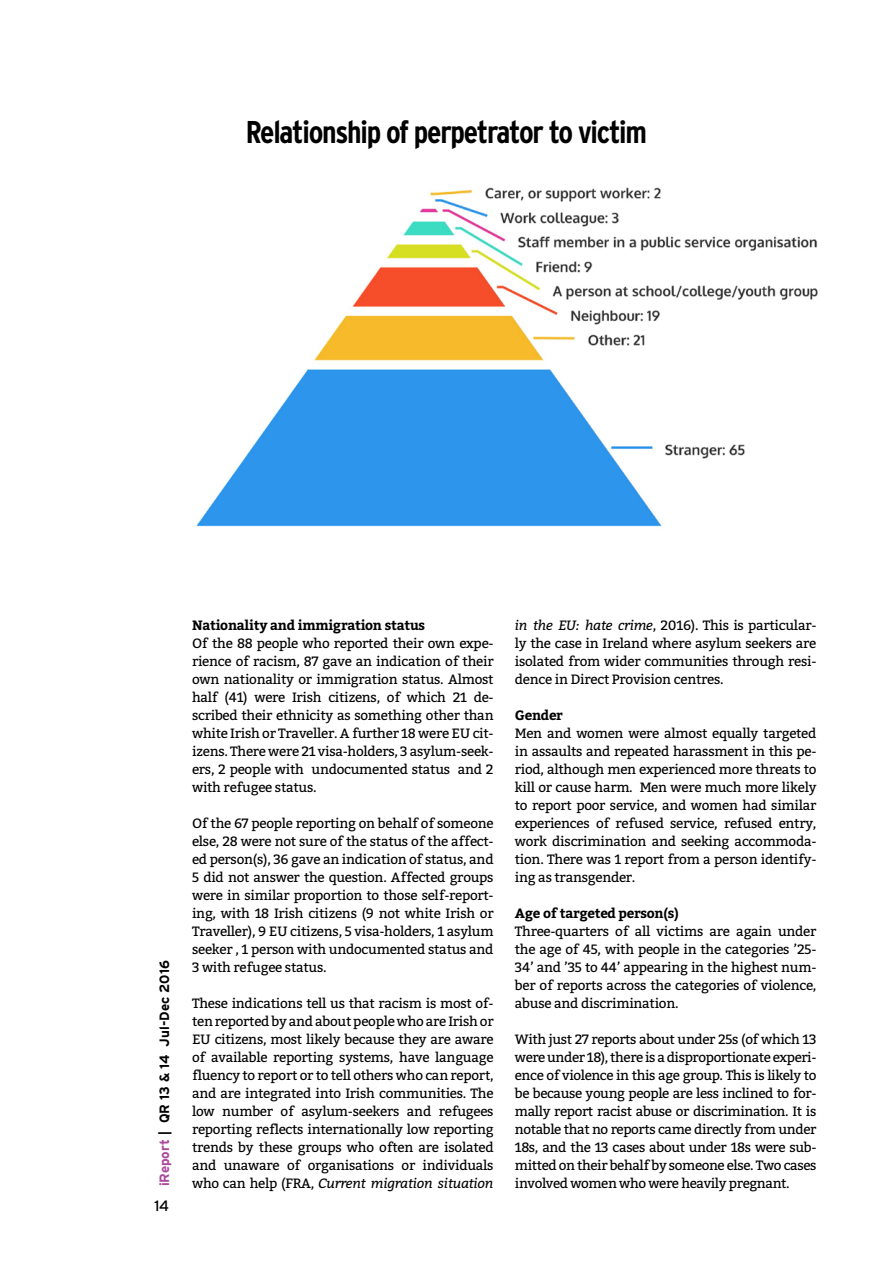
<style>
.page{position:relative;width:893px;height:1263px;background:#fff}
.page>*{position:absolute;margin:0;border:0;box-sizing:border-box;transform-origin:0 0}
.t1{font:700 condensed 31.5px "Interstate";letter-spacing:-.04em;color:#000}
.t2{font:15px "Interstate";color:#000}
.t3{font:13.5px/18px "Bitter";letter-spacing:-.02em;color:#000;text-align:justify}
.t4{font:700 13.5px "Bitter";letter-spacing:-.02em;color:#000}
.t5{font:700 13.5px "Interstate";color:#000}
.s1{color:#ab4a9c}
.s2{font-style:italic}
</style>
<div class="page">
<img style="left:196px;top:187px;width:622px;height:340px">
<h1 class="t1" style="left:246px;top:115px;width:403px">Relationship of perpetrator to victim</h1>
<p class="t5" style="left:157px;top:1186px;width:228px;rotate:-90deg"><span class="s1">iReport</span> | QR 13 &amp; 14 Jul-Dec 2016</p>
<p class="t2" style="left:155px;top:1197px;width:16px">14</p>
<p class="t4" style="left:192px;top:617px;width:235px">Nationality and immigration status</p>
<p class="t3" style="left:192px;top:634px;width:303px">Of the 88 people who reported their own expe&shy;rience of racism, 87 gave an indication of their own nationality or immigration status. Almost half (41) were Irish citizens, of which 21 de&shy;scribed their ethnicity as something other than white Irish or Traveller. A further 18 were EU cit&shy;izens. There were 21 visa-holders, 3 asylum-seek&shy;ers, 2 people with undocumented status and 2 with refugee status.</p>
<p class="t3" style="left:192px;top:814px;width:303px">Of the 67 people reporting on behalf of someone else, 28 were not sure of the status of the affect&shy;ed person(s), 36 gave an indication of status, and 5 did not answer the question. Affected groups were in similar proportion to those self-report&shy;ing, with 18 Irish citizens (9 not white Irish or Traveller), 9 EU citizens, 5 visa-holders, 1 asylum seeker , 1 person with undocumented status and 3 with refugee status.</p>
<p class="t3" style="left:192px;top:994px;width:303px">These indications tell us that racism is most of&shy;ten reported by and about people who are Irish or EU citizens, most likely because they are aware of available reporting systems, have language fluency to report or to tell others who can report, and are integrated into Irish communities. The low number of asylum-seekers and refugees reporting reflects internationally low reporting trends by these groups who often are isolated and unaware of organisations or individuals who can help (FRA, <span class="s2">Current migration situation</span></p>
<p class="t3" style="left:515px;top:616px;width:303px"><span class="s2">in the EU: hate crime</span>, 2016). This is particular&shy;ly the case in Ireland where asylum seekers are isolated from wider communities through resi&shy;dence in Direct Provision centres.</p>
<p class="t4" style="left:515px;top:707px;width:49px">Gender</p>
<p class="t3" style="left:515px;top:724px;width:303px">Men and women were almost equally targeted in assaults and repeated harassment in this pe&shy;riod, although men experienced more threats to kill or cause harm. Men were much more likely to report poor service, and women had similar experiences of refused service, refused entry, work discrimination and seeking accommoda&shy;tion. There was 1 report from a person identify&shy;ing as transgender.</p>
<p class="t4" style="left:515px;top:905px;width:166px">Age of targeted person(s)</p>
<p class="t3" style="left:515px;top:922px;width:303px">Three-quarters of all victims are again under the age of 45, with people in the categories ’25- 34’ and ’35 to 44’ appearing in the highest num&shy;ber of reports across the categories of violence, abuse and discrimination.</p>
<p class="t3" style="left:515px;top:1030px;width:303px">With just 27 reports about under 25s (of which 13 were under 18), there is a disproportionate experi&shy;ence of violence in this age group. This is likely to be because young people are less inclined to for&shy;mally report racist abuse or discrimination. It is notable that no reports came directly from under 18s, and the 13 cases about under 18s were sub&shy;mitted on their behalf by someone else. Two cases involved women who were heavily pregnant.</p>
</div>
